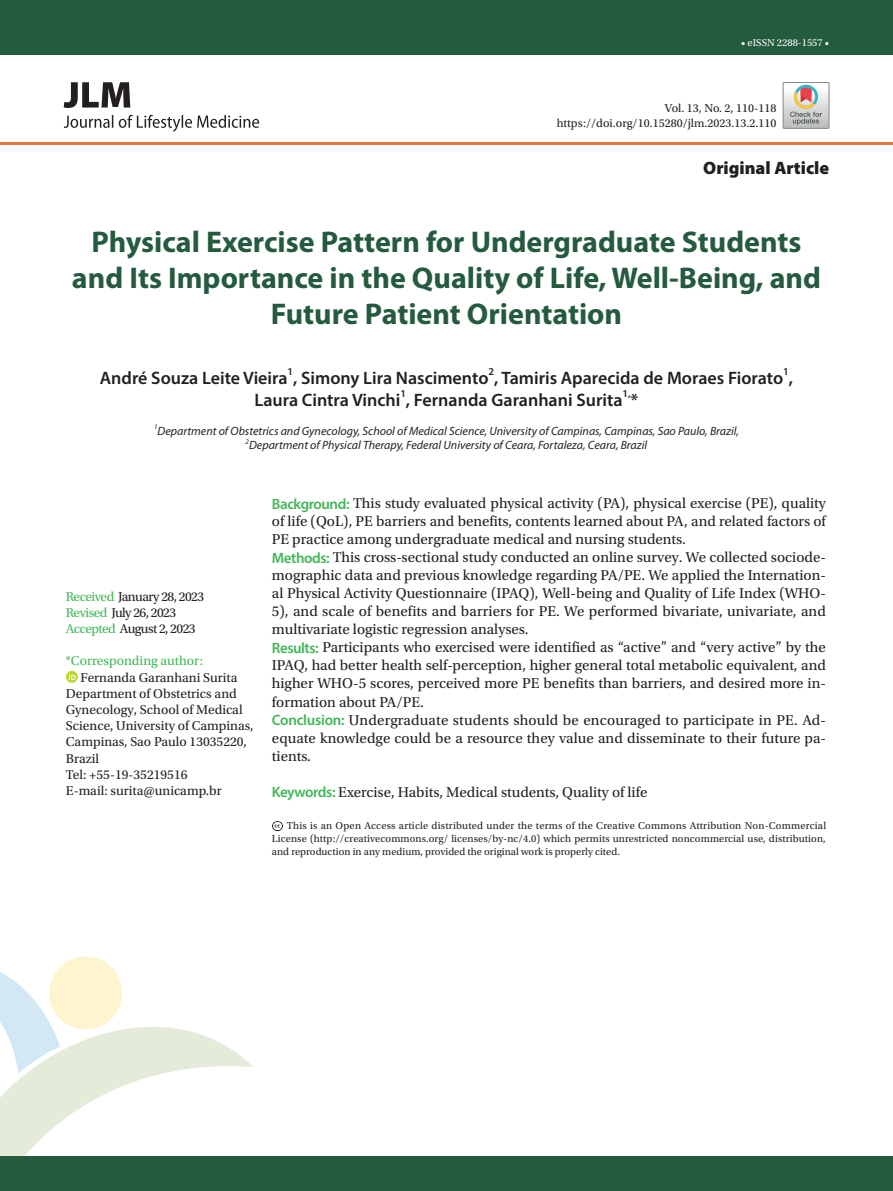
<style>
.page{position:relative;width:893px;height:1191px;background:#fff}
.page>*{position:absolute;margin:0;border:0;box-sizing:border-box;transform-origin:0 0}
.영문제목{font:700 30px/36px "Myriad Pro";color:#245a3e;text-align:center}
.영문이름{font:600 18px "Myriad Pro";color:#231f20}
.t1{font:900 18px "Myriad Pro";color:#231f20}
.영문초록{font:15px/18px "Utopia Std";color:#231f20;text-align:justify}
.t2{font:13.5px/16.2px "Utopia Std";color:#231f20}
.t3{font:13.5px "Utopia Std";letter-spacing:-.04em;color:#231f20}
.t4{font:13.5px "Utopia Std";color:#41b757}
.영문소속{font:italic 12px "Myriad Pro";color:#231f20}
.t5{font:12px "Utopia Std";color:#231f20}
.t6{font:10.5px/12.9px "Utopia Std";color:#231f20;text-align:justify}
.t7{font:10.5px "Utopia Std";color:#fff}
.영문이름-2{font:600 10.5px "Myriad Pro";color:#231f20}
.영문소속-2{font:italic 7.05px "Myriad Pro";color:#231f20}
.s1{color:#41b757}
.s2{font-family:"Myriad Pro";font-weight:600;color:#41b757}
</style>
<div class="page">
<svg style="left:0;top:1027px;width:253px;height:129px"></svg>
<svg style="left:0;top:956px;width:127px;height:118px"></svg>
<svg style="left:66px;top:671px;width:12px;height:12px"></svg>
<svg style="left:69px;top:673px;width:7px;height:7px"></svg>
<svg style="left:272px;top:821px;width:11px;height:10px"></svg>
<div style="left:0;top:0;width:893px;height:54px;background:#245a3e"></div>
<div style="left:0;top:1156px;width:893px;height:35px;background:#245a3e"></div>
<svg style="left:64px;top:115px;width:195px;height:17px"></svg>
<svg style="left:64px;top:82px;width:66px;height:26px"></svg>
<hr style="left:0;top:142px;width:893px;height:2px;background:#e8773c">
<div style="left:783px;top:82px;width:46px;height:47px;border:1px solid #888688"></div>
<svg style="left:783px;top:82px;width:46px;height:46px"></svg>
<p class="t7" style="left:741px;top:37px;width:89px">• eISSN 2288-1557 •</p>
<p class="t5" style="left:665px;top:102px;width:113px">Vol. 13, No. 2, 110-118</p>
<p class="t5" style="left:557px;top:116px;width:221px">https://doi.org/10.15280/jlm.2023.13.2.110</p>
<p class="t1" style="left:703px;top:158px;width:127px">Original Article</p>
<p class="영문제목" style="left:72px;top:223px;width:750px">Physical Exercise Pattern for Undergraduate Students and Its Importance in the Quality of Life, Well-Being, and<br>Future Patient Orientation</p>
<p class="영문이름-2" style="left:288px;top:365px;width:7px">1</p>
<p class="영문이름-2" style="left:488px;top:365px;width:7px">2</p>
<p class="영문이름-2" style="left:783px;top:365px;width:7px">1</p>
<p class="영문이름" style="left:255px;top:388px;width:385px">Laura Cintra Vinchi , Fernanda Garanhani Surita *</p>
<p class="영문이름" style="left:100px;top:366px;width:695px">André Souza Leite Vieira , Simony Lira Nascimento , Tamiris Aparecida de Moraes Fiorato ,</p>
<p class="영문이름-2" style="left:400px;top:387px;width:7px">1</p>
<p class="영문이름-2" style="left:622px;top:387px;width:10px">1,</p>
<p class="영문소속-2" style="left:154px;top:422px;width:5px">1</p>
<p class="영문소속" style="left:157px;top:423px;width:583px">Department of Obstetrics and Gynecology, School of Medical Science, University of Campinas, Campinas, Sao Paulo, Brazil,</p>
<p class="영문소속-2" style="left:246px;top:437px;width:5px">2</p>
<p class="영문소속" style="left:249px;top:438px;width:400px">Department of Physical Therapy, Federal University of Ceara, Fortaleza, Ceara, Brazil</p>
<p class="t3" style="left:66px;top:589px;width:140px"><span class="s1">Received</span> January 28, 2023</p>
<p class="t3" style="left:66px;top:605px;width:112px"><span class="s1">Revised</span> July 26, 2023</p>
<p class="t3" style="left:66px;top:621px;width:131px"><span class="s1">Accepted</span> August 2, 2023</p>
<p class="t4" style="left:66px;top:653px;width:139px">*Corresponding author:</p>
<p class="t2" style="left:81px;top:669px;width:158px">Fernanda Garanhani Surita</p>
<p class="t2" style="left:66px;top:685px;width:189px">Department of Obstetrics and<br>Gynecology, School of Medical<br>Science, University of Campinas,<br>Campinas, Sao Paulo 13035220,<br>Brazil</p>
<p class="t2" style="left:66px;top:766px;width:123px">Tel: +55-19-35219516</p>
<p class="t2" style="left:66px;top:782px;width:157px">E-mail: surita@unicamp.br</p>
<p class="영문초록" style="left:272px;top:495px;width:556px"><span class="s2">Background:</span> This study evaluated physical activity (PA), physical exercise (PE), quality of life (QoL), PE barriers and benefits, contents learned about PA, and related factors of PE practice among undergraduate medical and nursing students.</p>
<p class="영문초록" style="left:272px;top:549px;width:556px"><span class="s2">Methods:</span> This cross-sectional study conducted an online survey. We collected sociode&shy;mographic data and previous knowledge regarding PA/PE. We applied the Internation&shy;al Physical Activity Questionnaire (IPAQ), Well-being and Quality of Life Index (WHO-5), and scale of benefits and barriers for PE. We performed bivariate, univariate, and multivariate logistic regression analyses.</p>
<p class="영문초록" style="left:272px;top:639px;width:556px"><span class="s2">Results:</span> Participants who exercised were identified as “active” and “very active” by the IPAQ, had better health self-perception, higher general total metabolic equivalent, and higher WHO-5 scores, perceived more PE benefits than barriers, and desired more in&shy;formation about PA/PE.</p>
<p class="영문초록" style="left:272px;top:711px;width:556px"><span class="s2">Conclusion:</span> Undergraduate students should be encouraged to participate in PE. Ad&shy;equate knowledge could be a resource they value and disseminate to their future pa&shy;tients.</p>
<p class="영문초록" style="left:272px;top:783px;width:377px"><span class="s2">Keywords:</span> Exercise, Habits, Medical students, Quality of life</p>
<p class="t6" style="left:272px;top:819px;width:556px;text-indent:15px">This is an Open Access article distributed under the terms of the Creative Commons Attribution Non-Commercial License (http://creativecommons.org/ licenses/by-nc/4.0) which permits unrestricted noncommercial use, distribution, and reproduction in any medium, provided the original work is properly cited.</p>
</div>
